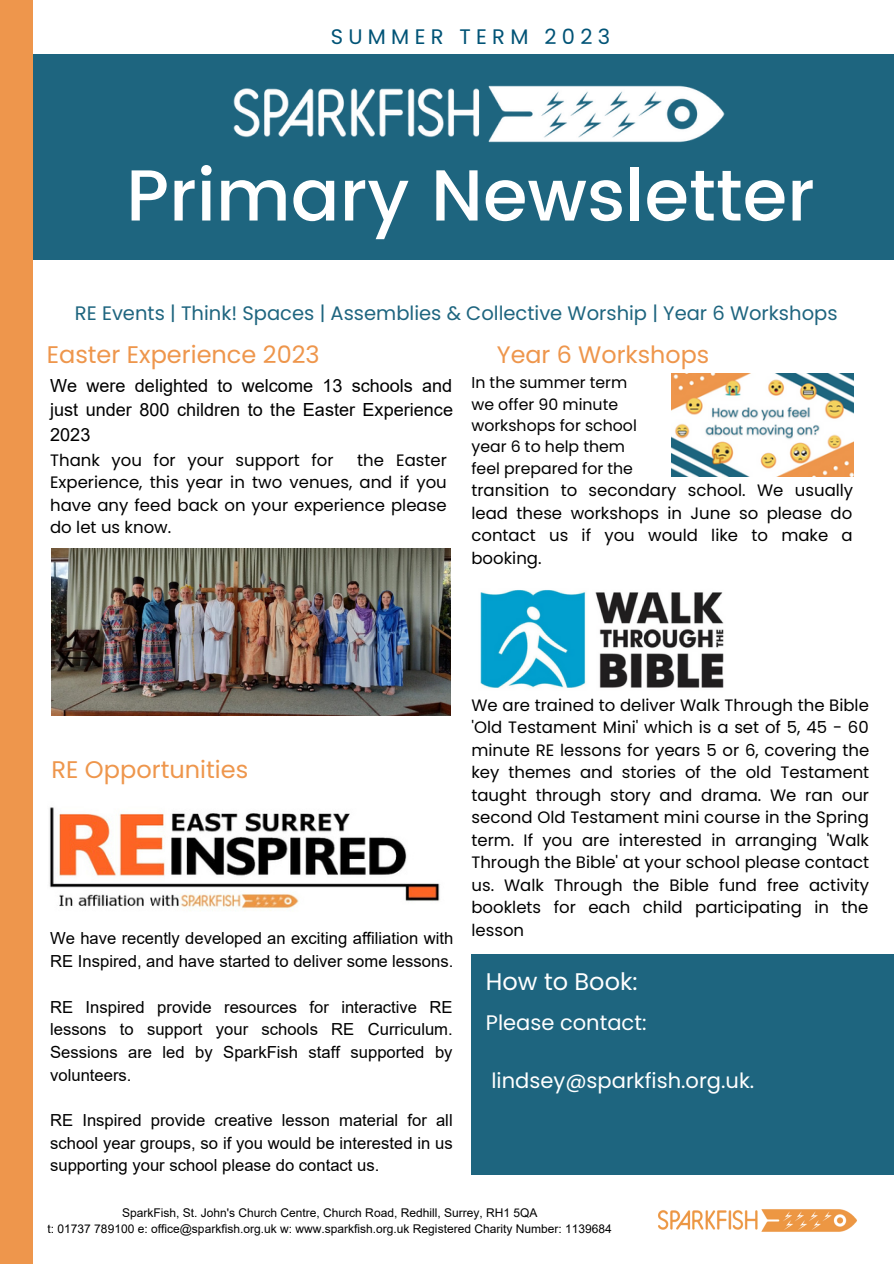
<style>
.page{position:relative;width:894px;height:1264px;background:#fff}
.page>*{position:absolute;margin:0;border:0;box-sizing:border-box;transform-origin:0 0}
.t1{font:500 72px "Poppins";color:#fff}
.t2{font:24px "Poppins";color:#ee964c}
.t3{font:24px "Poppins";color:#fff}
.t4{font:23.85px "Poppins";color:#ee964c}
.t5{font:21px "Poppins";color:#fff}
.t6{font:21px "Poppins";letter-spacing:.25em;color:#005376}
.t7{font:19.5px "Poppins";color:#1e657f}
.t8{font:18px/24.8px "Arial";color:#000;text-align:justify}
.t9{font:16.65px/22.6px "Arial";color:#000;text-align:justify}
.t10{font:16.5px/22.5px "Poppins";color:#000;text-align:justify}
.t11{font:15.75px/21.5px "Poppins";color:#000}
.t12{font:12px/16px "Arial";color:#000;text-align:center}
</style>
<div class="page">
<div style="left:0;top:0;width:33px;height:1263px;background:#ee964c"></div>
<div style="left:33px;top:54px;width:860px;height:205px;background:#1e657f"></div>
<div style="left:471px;top:954px;width:422px;height:220px;background:#1e657f"></div>
<img style="left:658px;top:1209px;width:199px;height:23px">
<img style="left:233px;top:85px;width:492px;height:58px">
<img style="left:49px;top:807px;width:391px;height:104px">
<img style="left:52px;top:548px;width:398px;height:167px">
<img style="left:671px;top:374px;width:182px;height:102px">
<img style="left:480px;top:590px;width:244px;height:98px">
<p class="t6" style="left:331px;top:22px;width:280px">SUMMER TERM 2023</p>
<h1 class="t1" style="left:126px;top:153px;width:690px">Primary Newsletter</h1>
<p class="t7" style="left:75px;top:299px;width:764px">RE Events | Think! Spaces | Assemblies &amp; Collective Worship | Year 6 Workshops</p>
<h2 class="t2" style="left:47px;top:338px;width:274px">Easter Experience 2023</h2>
<p class="t8" style="left:50px;top:373px;width:404px">We were delighted to welcome 13 schools and just under 800 children to the Easter Experience 2023</p>
<p class="t10" style="left:50px;top:449px;width:285px">Thank you for your support for</p>
<p class="t10" style="left:50px;top:449px;width:398px;text-indent:307px">the Easter Experience, this year in two venues, and if you have any feed back on your experience please do let us know.</p>
<h3 class="t4" style="left:496px;top:338px;width:214px">Year 6 Workshops</h3>
<p class="t11" style="left:471px;top:372px;width:167px">In the summer term we offer 90 minute workshops for school year 6 to help them feel prepared for the</p>
<p class="t10" style="left:471px;top:479px;width:383px">transition to secondary school. We usually lead these workshops in June so please do contact us if you would like to make a booking.</p>
<p class="t10" style="left:471px;top:693px;width:399px">We are trained to deliver Walk Through the Bible 'Old Testament Mini' which is a set of 5, 45 - 60 minute RE lessons for years 5 or 6, covering the key themes and stories of the old Testament taught through story and drama. We ran our second Old Testament mini course in the Spring term. If you are interested in arranging 'Walk Through the Bible' at your school please contact us. Walk Through the Bible fund free activity booklets for each child participating in the lesson</p>
<h2 class="t2" style="left:52px;top:752px;width:198px">RE Opportunities</h2>
<p class="t9" style="left:50px;top:927px;width:404px">We have recently developed an exciting affiliation with<br>RE Inspired, and have started to deliver some lessons.</p>
<p class="t9" style="left:50px;top:995px;width:404px">RE Inspired provide resources for interactive RE lessons to support your schools RE Curriculum.<br>Sessions are led by SparkFish staff supported by volunteers.</p>
<p class="t9" style="left:50px;top:1108px;width:404px">RE Inspired provide creative lesson material for all school year groups, so if you would be interested in us supporting your school please do contact us.</p>
<p class="t12" style="left:48px;top:1204px;width:565px">SparkFish, St. John's Church Centre, Church Road, Redhill, Surrey, RH1 5QA<br>t: 01737 789100 e: office@sparkfish.org.uk w: www.sparkfish.org.uk Registered Charity Number: 1139684</p>
<h2 class="t3" style="left:485px;top:964px;width:153px">How to Book:</h2>
<p class="t5" style="left:485px;top:1007px;width:162px">Please contact:</p>
<p class="t5" style="left:491px;top:1066px;width:264px">lindsey@sparkfish.org.uk.</p>
</div>
